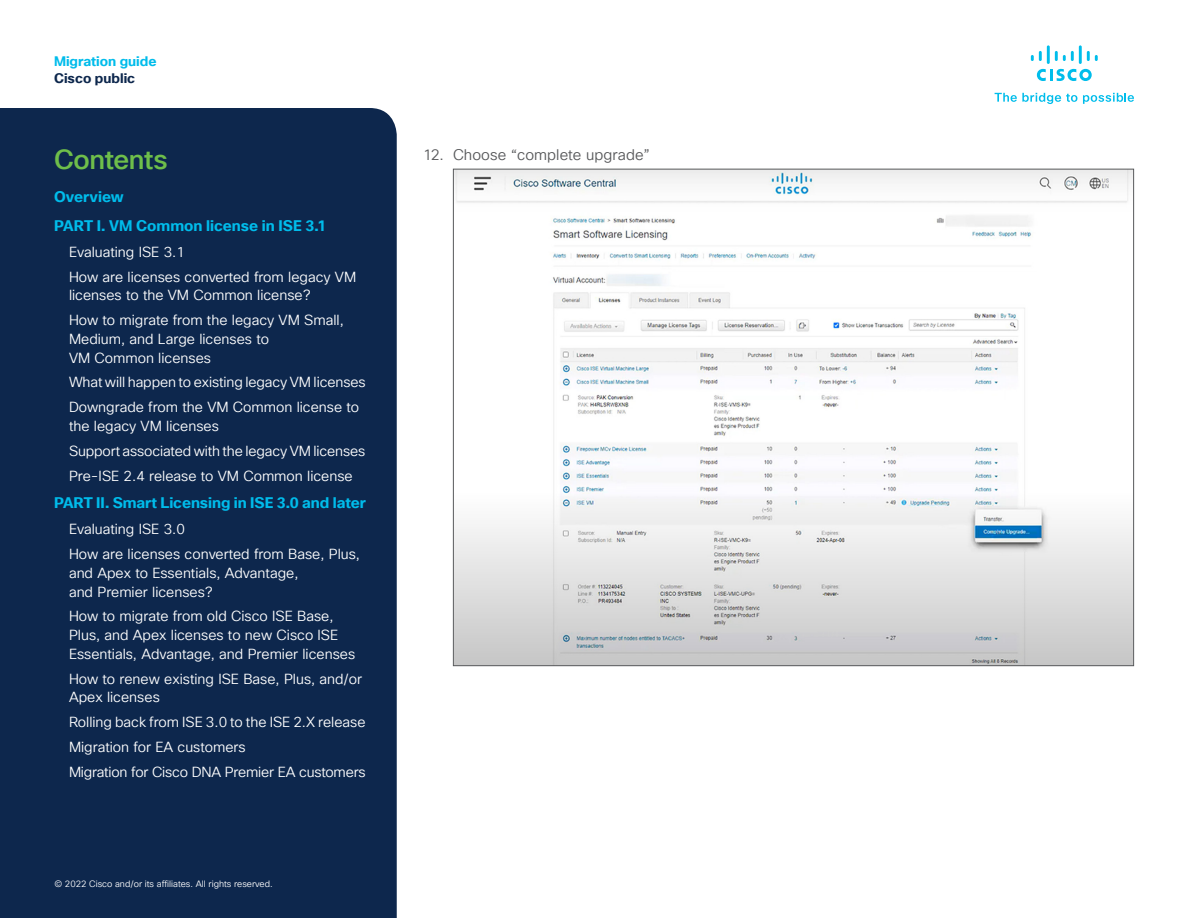
<style>
.page{position:relative;width:1188px;height:918px;background:#fff}
.page>*{position:absolute;margin:0;border:0;box-sizing:border-box;transform-origin:0 0}
.t1{font:500 27px "Cisco Sans TT";letter-spacing:-.015em;color:#6ebe4a}
.t2{font:700 15px/28.5px "Cisco Sans TT";color:#00bceb}
.t3{font:15px "Cisco Sans TT Light";letter-spacing:.005em;color:#57585a}
.t4{font:14.25px/24.8px "Cisco Sans TT Light";color:#fff}
.t5{font:700 13.5px "Cisco Sans TT";color:#00bceb}
.t6{font:700 13.5px "Cisco Sans TT";color:#0d274d}
.t7{font:9px "Cisco Sans TT Light";color:#fff}
</style>
<div class="page">
<div style="left:0;top:108px;width:397px;height:810px;background:#0d274d"></div>
<svg style="left:995px;top:93px;width:82px;height:11px"></svg>
<svg style="left:1083px;top:93px;width:51px;height:11px"></svg>
<svg style="left:1037px;top:69px;width:55px;height:12px"></svg>
<svg style="left:1031px;top:51px;width:11px;height:10px"></svg>
<hr style="left:1047px;top:45px;width:3px;height:19px;background:#00bdeb">
<svg style="left:1055px;top:51px;width:19px;height:10px"></svg>
<hr style="left:1079px;top:45px;width:3px;height:19px;background:#00bdeb">
<svg style="left:1087px;top:51px;width:11px;height:10px"></svg>
<img style="left:455px;top:171px;width:677px;height:493px">
<p class="t5" style="left:54px;top:53px;width:104px">Migration guide</p>
<p class="t6" style="left:54px;top:69px;width:83px">Cisco public</p>
<h1 class="t1" style="left:54px;top:142px;width:115px">Contents</h1>
<p class="t2" style="left:54px;top:183px;width:274px">Overview<br>PART I. VM Common license in ISE 3.1</p>
<p class="t4" style="left:69px;top:240px;width:289px">Evaluating ISE 3.1<br>How are licenses converted from legacy VM</p>
<p class="t4" style="left:69px;top:284px;width:276px">licenses to the VM Common license?<br>How to migrate from the legacy VM Small,</p>
<p class="t4" style="left:69px;top:330px;width:202px;line-height:18.8px">Medium, and Large licenses to<br>VM Common licenses</p>
<p class="t4" style="left:69px;top:371px;width:298px">What will happen to existing legacy VM licenses<br>Downgrade from the VM Common license to</p>
<p class="t4" style="left:69px;top:414px;width:298px;line-height:25.2px">the legacy VM licenses<br>Support associated with the legacy VM licenses<br>Pre-ISE 2.4 release to VM Common license</p>
<p class="t2" style="left:54px;top:489px;width:313px">PART II. Smart Licensing in ISE 3.0 and later</p>
<p class="t4" style="left:69px;top:518px;width:292px">Evaluating ISE 3.0<br>How are licenses converted from Base, Plus,</p>
<p class="t4" style="left:69px;top:564px;width:231px;line-height:18.8px">and Apex to Essentials, Advantage, and Premier licenses?</p>
<p class="t4" style="left:69px;top:608px;width:288px;line-height:18.8px">How to migrate from old Cisco ISE Base,<br>Plus, and Apex licenses to new Cisco ISE<br>Essentials, Advantage, and Premier licenses</p>
<p class="t4" style="left:69px;top:670px;width:295px;line-height:18.8px">How to renew existing ISE Base, Plus, and/or<br>Apex licenses</p>
<p class="t4" style="left:69px;top:710px;width:298px">Rolling back from ISE 3.0 to the ISE 2.X release<br>Migration for EA customers<br>Migration for Cisco DNA Premier EA customers</p>
<p class="t7" style="left:54px;top:878px;width:220px">© 2022 Cisco and/or its affiliates. All rights reserved.</p>
<p class="t3" style="left:423px;top:145px;width:228px">12. Choose “complete upgrade”</p>
</div>
